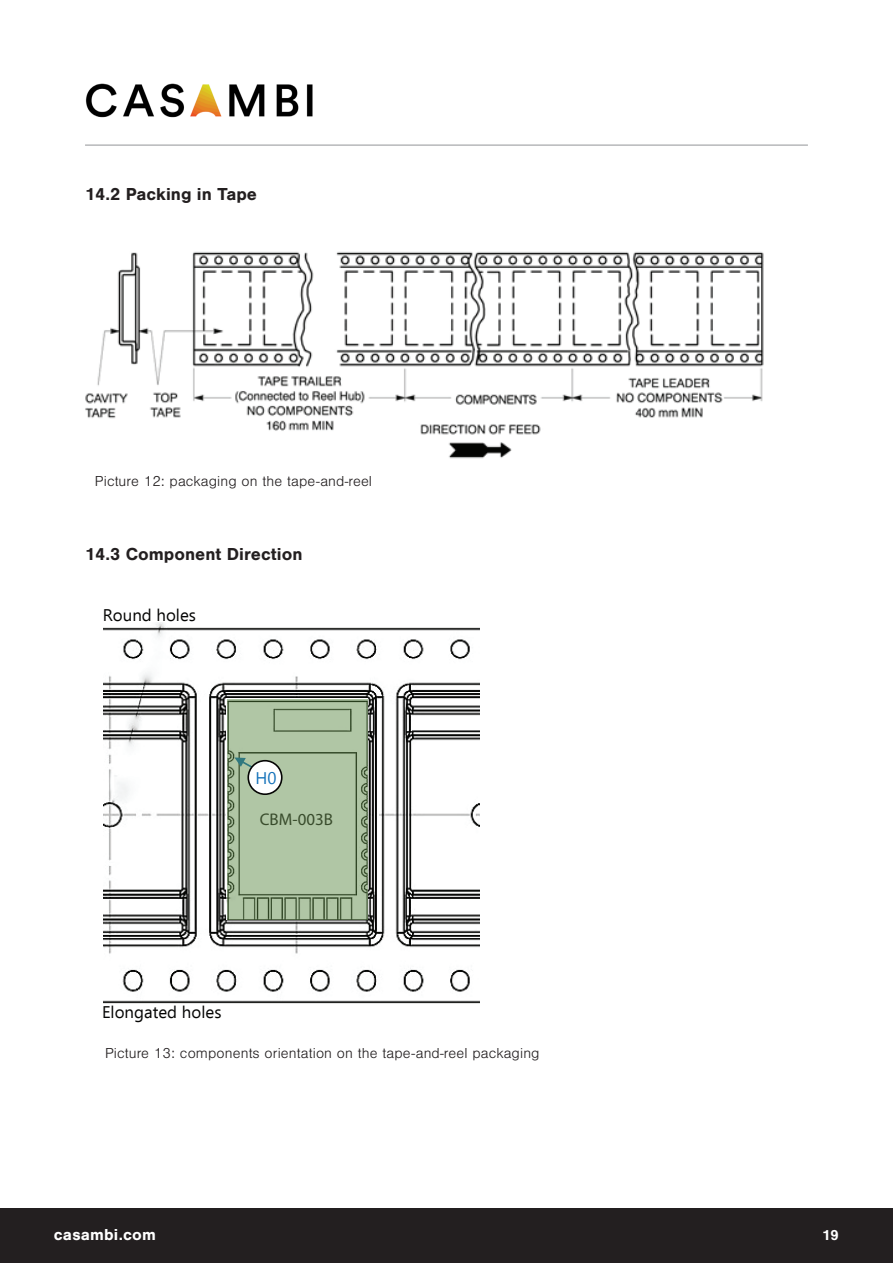
<style>
.page{position:relative;width:893px;height:1263px;background:#fff}
.page>*{position:absolute;margin:0;border:0;box-sizing:border-box;transform-origin:0 0}
.t1{font:700 18px "Nimbus San";color:#231f20}
.t2{font:16.95px "Myriad Pro";color:#231f20}
.t3{font:16.8px "Ebrima";color:#050504}
.t4{font:16.8px "Ebrima";color:#1371b9}
.t5{font:700 16.5px "Nimbus San";letter-spacing:.01em;color:#fff}
.t6{font:300 15px "Nimbus San";letter-spacing:.01em;color:#231f20}
.t7{font:700 15px "Nimbus San";color:#fff}
</style>
<div class="page">
<div style="left:0;top:1209px;width:893px;height:54px;background:#231f20"></div>
<hr style="left:85px;top:145px;width:723px;height:1px;background:#939598">
<img style="left:104px;top:622px;width:376px;height:382px">
<svg style="left:227px;top:699px;width:140px;height:220px;background:#a6bc9b"></svg>
<div style="left:248px;top:761px;width:34px;height:33px;background:#fff;border-radius:50%"></div>
<div style="left:247px;top:760px;width:36px;height:35px;border:2px solid #050504;border-radius:50%"></div>
<img style="left:85px;top:252px;width:679px;height:207px">
<img style="left:85px;top:83px;width:228px;height:35px">
<p class="t1" style="left:85px;top:184px;width:173px">14.2 Packing in Tape</p>
<p class="t6" style="left:95px;top:473px;width:279px">Picture 12: packaging on the tape-and-reel</p>
<p class="t1" style="left:85px;top:544px;width:219px">14.3 Component Direction</p>
<p class="t3" style="left:103px;top:603px;width:95px">Round holes</p>
<p class="t4" style="left:256px;top:766px;width:23px">H0</p>
<p class="t2" style="left:260px;top:809px;width:75px">CBM-003B</p>
<p class="t3" style="left:102px;top:1000px;width:121px">Elongated holes</p>
<p class="t6" style="left:105px;top:1045px;width:436px">Picture 13: components orientation on the tape-and-reel packaging</p>
<p class="t5" style="left:54px;top:1225px;width:104px">casambi.com</p>
<p class="t7" style="left:822px;top:1227px;width:18px">19</p>
</div>
